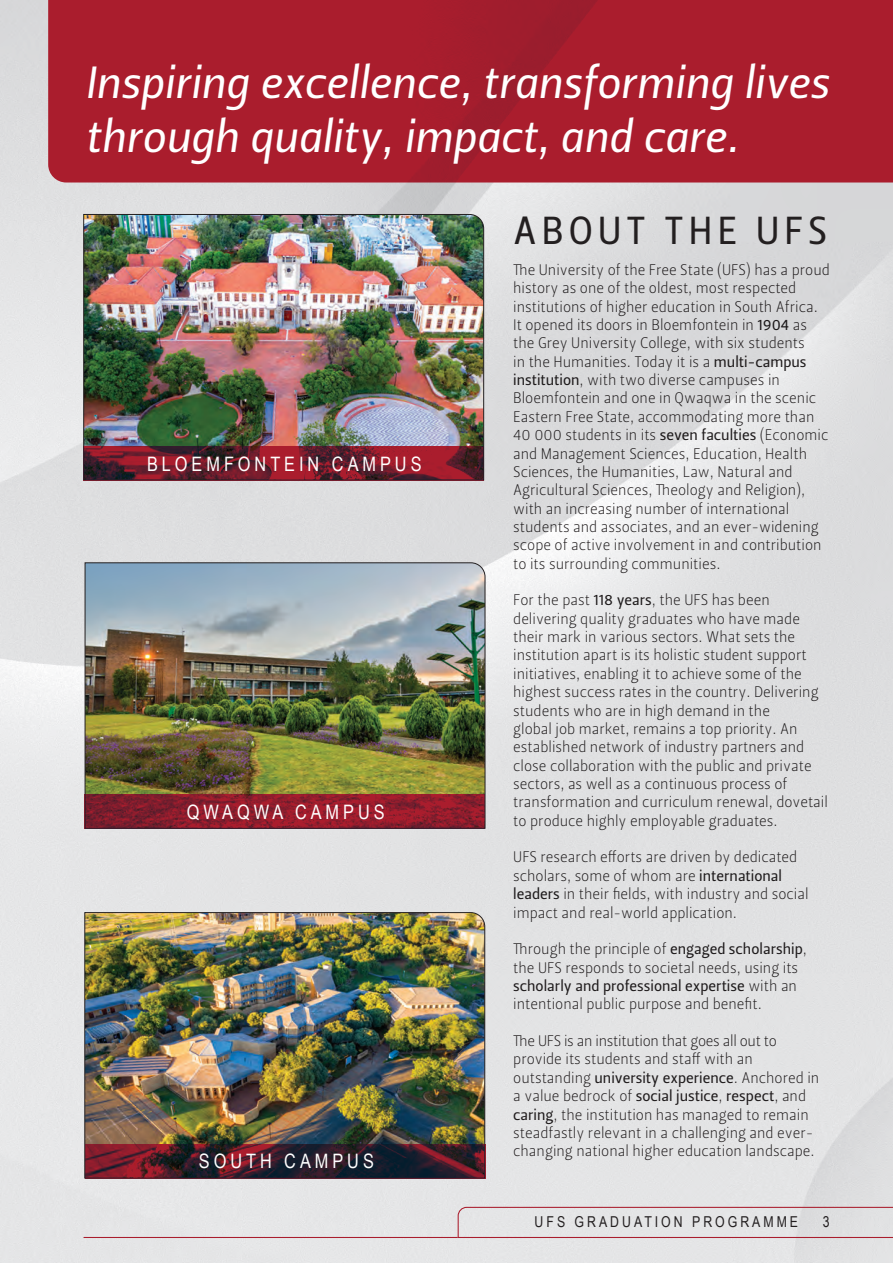
<style>
.page{position:relative;width:893px;height:1263px;background:#fff}
.page>*{position:absolute;margin:0;border:0;box-sizing:border-box;transform-origin:0 0}
.t1{font:45px "Leitura Sans Italic 2";color:#fff}
.t2{font:39px "Leitura Sans Grot 2";letter-spacing:.135em;color:#231f20}
.t3{font:19.95px "Arial Narrow";letter-spacing:.2em;color:#fff}
.t4{font:15.3px/18.3px "Leitura Sans Grot 1";color:#231f20}
.t5{font:15.3px "Leitura Sans Grot 2";color:#231f20}
.t6{font:15px "Arial Narrow";letter-spacing:.2em;color:#231f20}
.s1{font-family:"Leitura Sans Grot 2"}
.s2{font-family:"Leitura Sans Grot 1"}
</style>
<div class="page">
<img style="left:84px;top:562px;width:402px;height:267px">
<svg style="left:48px;top:0;width:845px;height:182px;background:#a81d2d"></svg>
<img style="left:83px;top:214px;width:401px;height:267px">
<svg style="left:83px;top:447px;width:400px;height:34px;background:#711c2a"></svg>
<svg style="left:85px;top:794px;width:400px;height:35px;background:#8a1d2c"></svg>
<img style="left:84px;top:912px;width:402px;height:267px">
<svg style="left:85px;top:1144px;width:400px;height:34px;background:#401c2a"></svg>
<hr style="left:84px;top:1237px;width:374px;height:1px;background:#aa1d2d">
<svg style="left:457px;top:1206px;width:436px;height:32px;background:#dfd6d8"></svg>
<p class="t1" style="left:85px;top:52px;width:745px">Inspiring excellence, transforming lives</p>
<p class="t1" style="left:85px;top:106px;width:655px">through quality, impact, and care.</p>
<p class="t3" style="left:147px;top:449px;width:276px">BLOEMFONTEIN CAMPUS</p>
<p class="t3" style="left:187px;top:797px;width:199px">QWAQWA CAMPUS</p>
<p class="t3" style="left:199px;top:1147px;width:177px">SOUTH CAMPUS</p>
<p class="t2" style="left:513px;top:204px;width:315px">ABOUT THE UFS</p>
<p class="t4" style="left:513px;top:261px;width:318px">The University of the Free State (UFS) has a proud history as one of the oldest, most respected institutions of higher education in South Africa.<br>It opened its doors in Bloemfontein in <span class="s1">1904</span> as the Grey University College, with six students<br>in the Humanities. Today it is a <span class="s1">multi-campus institution</span>, with two diverse campuses in Bloemfontein and one in Qwaqwa in the scenic Eastern Free State, accommodating more than 40 000 students in its <span class="s1">seven faculties</span> (Economic and Management Sciences, Education, Health Sciences, the Humanities, Law, Natural and Agricultural Sciences, Theology and Religion), with an increasing number of international students and associates, and an ever-widening scope of active involvement in and contribution to its surrounding communities.</p>
<p class="t4" style="left:513px;top:591px;width:316px">For the past <span class="s1">118 years</span>, the UFS has been delivering quality graduates who have made their mark in various sectors. What sets the institution apart is its holistic student support initiatives, enabling it to achieve some of the highest success rates in the country. Delivering students who are in high demand in the<br>global job market, remains a top priority. An established network of industry partners and close collaboration with the public and private sectors, as well as a continuous process of transformation and curriculum renewal, dovetail to produce highly employable graduates.</p>
<p class="t4" style="left:513px;top:848px;width:297px">UFS research efforts are driven by dedicated scholars, some of whom are <span class="s1">international leaders</span> in their fields, with industry and social impact and real-world application.</p>
<p class="t4" style="left:513px;top:940px;width:295px">Through the principle of <span class="s1">engaged scholarship</span>, the UFS responds to societal needs, using its</p>
<p class="t5" style="left:513px;top:975px;width:285px">scholarly and professional expertise <span class="s2">with an</span></p>
<p class="t4" style="left:513px;top:995px;width:250px">intentional public purpose and benefit.</p>
<p class="t4" style="left:513px;top:1032px;width:308px">The UFS is an institution that goes all out to provide its students and staff with an outstanding <span class="s1">university experience</span>. Anchored in a value bedrock of <span class="s1">social justice</span>, <span class="s1">respect</span>, and <span class="s1">caring</span>, the institution has managed to remain steadfastly relevant in a challenging and ever&shy;changing national higher education landscape.</p>
<p class="t6" style="left:535px;top:1211px;width:265px">UFS GRADUATION PROGRAMME</p>
<p class="t6" style="left:823px;top:1211px;width:8px">3</p>
</div>
